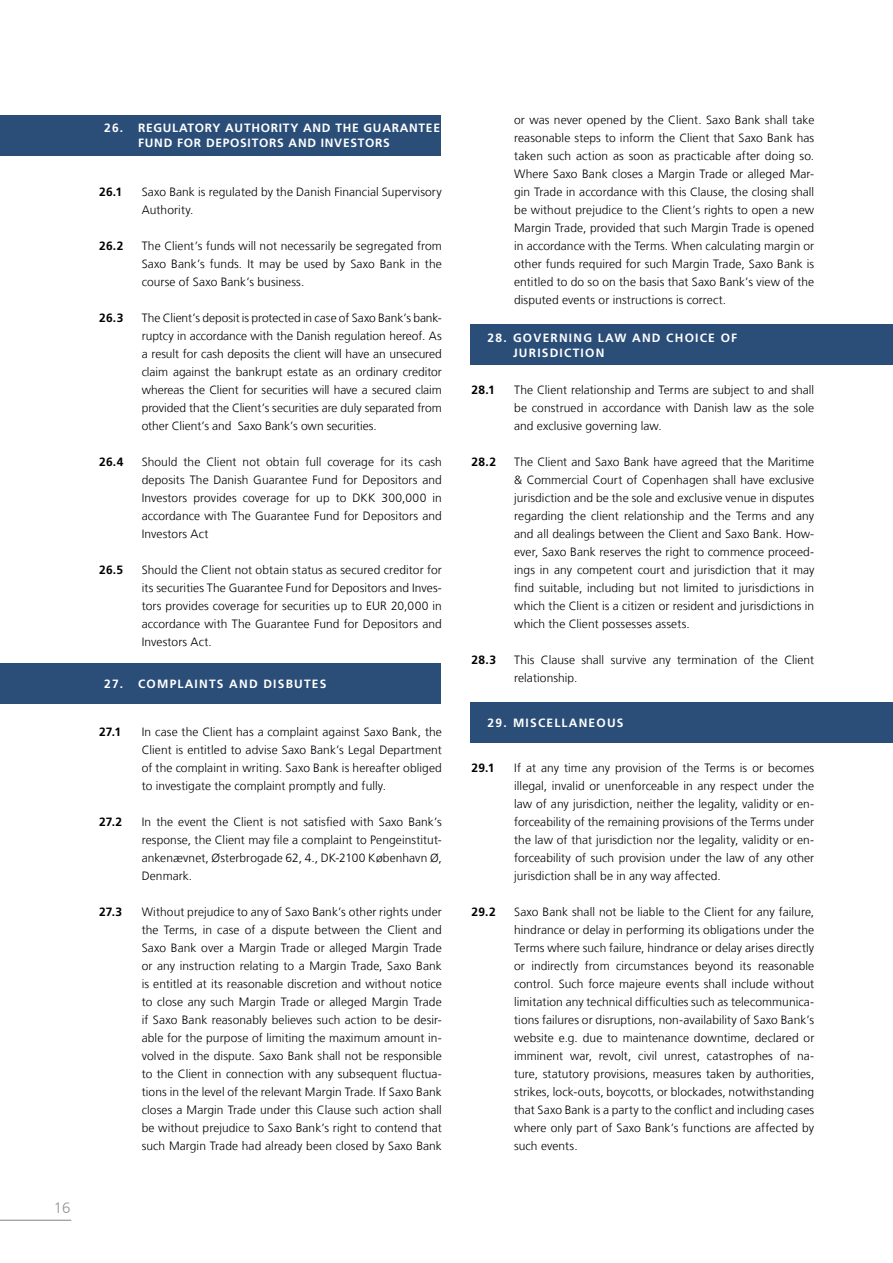
<style>
.page{position:relative;width:893px;height:1263px;background:#fff}
.page>*{position:absolute;margin:0;border:0;box-sizing:border-box;transform-origin:0 0}
.t1{font:300 15px "Frutiger LT Com";color:#939598}
.t2{font:300 12px/18px "Frutiger LT Com";letter-spacing:.005em;color:#000;text-align:justify}
.t3{font:700 12px "Frutiger LT Com";letter-spacing:.1em;color:#fff}
.t4{font:700 12px "Frutiger LT Com";letter-spacing:.015em;color:#000}
.t5{font:700 12px "Frutiger LT Com";letter-spacing:.06em;color:#fff}
</style>
<div class="page">
<hr style="left:0;top:1220px;width:71px;height:1px;background:#808285">
<div style="left:0;top:663px;width:441px;height:41px;background:#2b4e79"></div>
<div style="left:0;top:115px;width:441px;height:40px;background:#2b4e79"></div>
<div style="left:471px;top:702px;width:422px;height:41px;background:#2b4e79"></div>
<div style="left:471px;top:325px;width:422px;height:40px;background:#2b4e79"></div>
<p class="t1" style="left:54px;top:1199px;width:18px">16</p>
<p class="t3" style="left:104px;top:121px;width:51px">26. REGUL</p>
<p class="t3" style="left:179px;top:121px;width:56px">ATORY AUT</p>
<p class="t3" style="left:251px;top:121px;width:28px">HORITY</p>
<p class="t5" style="left:303px;top:121px;width:115px">AND THE GUARANTEE</p>
<p class="t3" style="left:138px;top:136px;width:10px">FUND</p>
<p class="t5" style="left:177px;top:136px;width:174px">FOR DEPOSITORS AND INVEST</p>
<p class="t3" style="left:365px;top:136px;width:18px">ORS</p>
<p class="t4" style="left:99px;top:185px;width:25px">26.1</p>
<p class="t2" style="left:142px;top:183px;width:302px">Saxo Bank is regulated by the Danish Financial Supervisory<br>Authority.</p>
<p class="t4" style="left:99px;top:239px;width:26px">26.2</p>
<p class="t2" style="left:142px;top:237px;width:302px">The Client’s funds will not necessarily be segregated from Saxo Bank’s funds. It may be used by Saxo Bank in the course of Saxo Bank’s business.</p>
<p class="t4" style="left:99px;top:311px;width:26px">26.3</p>
<p class="t2" style="left:142px;top:309px;width:302px">The Client’s deposit is protected in case of Saxo Bank’s bank&shy;ruptcy in accordance with the Danish regulation hereof. As a result for cash deposits the client will have an unsecured claim against the bankrupt estate as an ordinary creditor whereas the Client for securities will have a secured claim provided that the Client’s securities are duly separated from other Client’s and Saxo Bank’s own securities.</p>
<p class="t4" style="left:99px;top:455px;width:26px">26.4</p>
<p class="t2" style="left:142px;top:453px;width:302px">Should the Client not obtain full coverage for its cash deposits The Danish Guarantee Fund for Depositors and Investors provides coverage for up to DKK 300,000 in accordance with The Guarantee Fund for Depositors and Investors Act</p>
<p class="t4" style="left:99px;top:563px;width:26px">26.5</p>
<p class="t2" style="left:142px;top:561px;width:302px">Should the Client not obtain status as secured creditor for its securities The Guarantee Fund for Depositors and Inves&shy;tors provides coverage for securities up to EUR 20,000 in accordance with The Guarantee Fund for Depositors and Investors Act.</p>
<p class="t3" style="left:104px;top:677px;width:99px">27. COM PLAINTS</p>
<p class="t3" style="left:229px;top:677px;width:20px">AND</p>
<p class="t3" style="left:263px;top:677px;width:9px">DISBUTES</p>
<p class="t4" style="left:99px;top:725px;width:23px">27.1</p>
<p class="t2" style="left:142px;top:723px;width:302px">In case the Client has a complaint against Saxo Bank, the Client is entitled to advise Saxo Bank’s Legal Department of the complaint in writing. Saxo Bank is hereafter obliged to investigate the complaint promptly and fully.</p>
<p class="t4" style="left:99px;top:815px;width:25px">27.2</p>
<p class="t2" style="left:142px;top:813px;width:302px">In the event the Client is not satisfied with Saxo Bank’s response, the Client may file a complaint to Pengeinstitut&shy;ankenævnet, Østerbrogade 62, 4., DK-2100 København Ø, Denmark.</p>
<p class="t4" style="left:99px;top:905px;width:25px">27.3</p>
<p class="t2" style="left:142px;top:903px;width:302px">Without prejudice to any of Saxo Bank’s other rights under the Terms, in case of a dispute between the Client and Saxo Bank over a Margin Trade or alleged Margin Trade or any instruction relating to a Margin Trade, Saxo Bank is entitled at its reasonable discretion and without notice to close any such Margin Trade or alleged Margin Trade if Saxo Bank reasonably believes such action to be desir&shy;able for the purpose of limiting the maximum amount in&shy;volved in the dispute. Saxo Bank shall not be responsible to the Client in connection with any subsequent fluctua&shy;tions in the level of the relevant Margin Trade. If Saxo Bank closes a Margin Trade under this Clause such action shall be without prejudice to Saxo Bank’s right to contend that such Margin Trade had already been closed by Saxo Bank</p>
<p class="t2" style="left:514px;top:111px;width:302px">or was never opened by the Client. Saxo Bank shall take reasonable steps to inform the Client that Saxo Bank has taken such action as soon as practicable after doing so.<br>Where Saxo Bank closes a Margin Trade or alleged Mar&shy;gin Trade in accordance with this Clause, the closing shall be without prejudice to the Client’s rights to open a new Margin Trade, provided that such Margin Trade is opened in accordance with the Terms. When calculating margin or other funds required for such Margin Trade, Saxo Bank is entitled to do so on the basis that Saxo Bank’s view of the disputed events or instructions is correct.</p>
<p class="t3" style="left:488px;top:331px;width:65px">28. GOVERNING</p>
<p class="t3" style="left:598px;top:331px;width:54px">LAW AND</p>
<p class="t3" style="left:666px;top:331px;width:72px">CHOICE OF</p>
<p class="t3" style="left:513px;top:346px;width:14px">JURISDI</p>
<p class="t3" style="left:564px;top:346px;width:40px">CTION</p>
<p class="t4" style="left:472px;top:383px;width:25px">28.1</p>
<p class="t2" style="left:514px;top:381px;width:302px">The Client relationship and Terms are subject to and shall be construed in accordance with Danish law as the sole and exclusive governing law.</p>
<p class="t4" style="left:472px;top:455px;width:26px">28.2</p>
<p class="t2" style="left:514px;top:453px;width:302px">The Client and Saxo Bank have agreed that the Maritime &amp; Commercial Court of Copenhagen shall have exclusive jurisdiction and be the sole and exclusive venue in disputes regarding the client relationship and the Terms and any and all dealings between the Client and Saxo Bank. How&shy;ever, Saxo Bank reserves the right to commence proceed&shy;ings in any competent court and jurisdiction that it may find suitable, including but not limited to jurisdictions in which the Client is a citizen or resident and jurisdictions in which the Client possesses assets.</p>
<p class="t4" style="left:472px;top:653px;width:26px">28.3</p>
<p class="t2" style="left:514px;top:651px;width:302px">This Clause shall survive any termination of the Client relationship.</p>
<p class="t3" style="left:488px;top:716px;width:29px">29. MIS</p>
<p class="t3" style="left:538px;top:716px;width:17px">CELL</p>
<p class="t3" style="left:569px;top:716px;width:47px">ANEOUS</p>
<p class="t4" style="left:472px;top:761px;width:24px">29.1</p>
<p class="t2" style="left:514px;top:759px;width:302px">If at any time any provision of the Terms is or becomes illegal, invalid or unenforceable in any respect under the law of any jurisdiction, neither the legality, validity or en&shy;forceability of the remaining provisions of the Terms under the law of that jurisdiction nor the legality, validity or en&shy;forceability of such provision under the law of any other jurisdiction shall be in any way affected.</p>
<p class="t4" style="left:472px;top:905px;width:26px">29.2</p>
<p class="t2" style="left:514px;top:903px;width:302px">Saxo Bank shall not be liable to the Client for any failure, hindrance or delay in performing its obligations under the Terms where such failure, hindrance or delay arises directly or indirectly from circumstances beyond its reasonable control. Such force majeure events shall include without limitation any technical difficulties such as telecommunica&shy;tions failures or disruptions, non-availability of Saxo Bank’s website e.g. due to maintenance downtime, declared or imminent war, revolt, civil unrest, catastrophes of na&shy;ture, statutory provisions, measures taken by authorities, strikes, lock-outs, boycotts, or blockades, notwithstanding that Saxo Bank is a party to the conflict and including cases where only part of Saxo Bank’s functions are affected by such events.</p>
</div>
